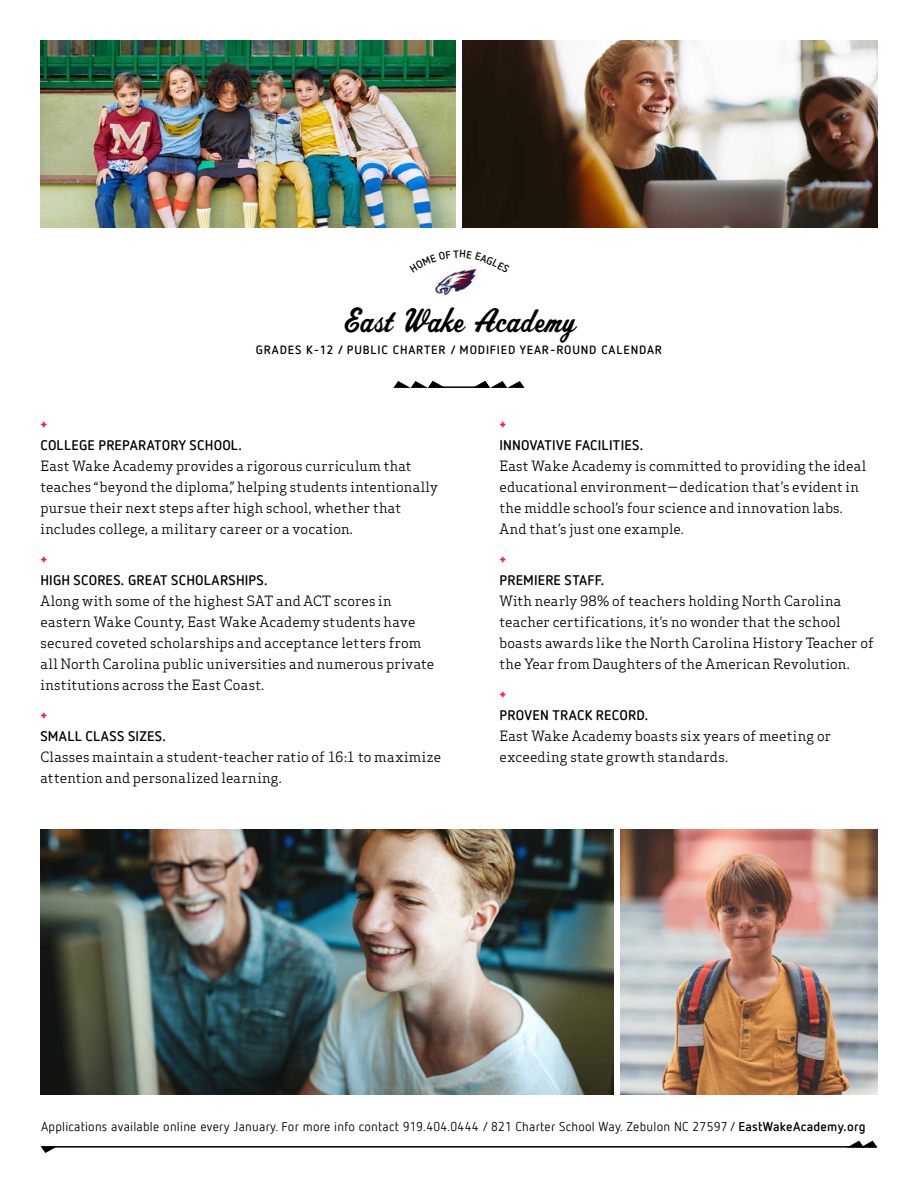
<style>
.page{position:relative;width:918px;height:1188px;background:#fff}
.page>*{position:absolute;margin:0;border:0;box-sizing:border-box;transform-origin:0 0}
.t1{font:34.5px "Spoleto";color:#000}
.t2{font:13.8px/21px "Apex Serif";letter-spacing:.01em;color:#000}
.t3{font:700 13.8px "Netto Offc";letter-spacing:.015em;color:#000}
.t4{font:700 13.2px "Apex Serif";color:#ed1a38}
.t5{font:12.75px "Netto Offc";letter-spacing:.02em;color:#000}
.t6{font:700 12px "Netto Offc";letter-spacing:.07em;color:#000}
.s1{font-weight:700}
</style>
<div class="page">
<img style="left:40px;top:40px;width:416px;height:188px">
<img style="left:462px;top:40px;width:416px;height:188px">
<img style="left:40px;top:829px;width:574px;height:265px">
<img style="left:620px;top:829px;width:258px;height:265px">
<hr style="left:49px;top:1146px;width:827px;height:2px;background:#000">
<svg style="left:41px;top:1146px;width:17px;height:7px"></svg>
<svg style="left:847px;top:1141px;width:30px;height:7px"></svg>
<hr style="left:434px;top:386px;width:45px;height:2px;background:#000">
<svg style="left:393px;top:381px;width:52px;height:7px"></svg>
<svg style="left:473px;top:381px;width:52px;height:7px"></svg>
<img style="left:434px;top:273px;width:44px;height:23px">
<svg style="left:453px;top:266px;width:24px;height:7px"></svg>
<h1 class="t1" style="left:342px;top:300px;width:235px">East Wake Academy</h1>
<p class="t6" style="left:256px;top:343px;width:408px">GRADES K-12 / PUBLIC CHARTER / MODIFIED YEAR-ROUND CALENDAR</p>
<p class="t4" style="left:40px;top:416px;width:8px">+</p>
<p class="t3" style="left:40px;top:437px;width:203px">COLLEGE PREPARATORY SCHOOL.</p>
<p class="t2" style="left:40px;top:456px;width:399px">East Wake Academy provides a rigorous curriculum that teaches “beyond the diploma,” helping students intentionally pursue their next steps after high school, whether that includes college, a military career or a vocation.</p>
<p class="t4" style="left:40px;top:551px;width:8px">+</p>
<p class="t3" style="left:40px;top:572px;width:229px">HIGH SCORES. GREAT SCHOLARSHIPS.</p>
<p class="t2" style="left:40px;top:591px;width:395px">Along with some of the highest SAT and ACT scores in eastern Wake County, East Wake Academy students have secured coveted scholarships and acceptance letters from all North Carolina public universities and numerous private institutions across the East Coast.</p>
<p class="t4" style="left:40px;top:707px;width:8px">+</p>
<p class="t3" style="left:40px;top:728px;width:127px">SMALL CLASS SIZES.</p>
<p class="t2" style="left:40px;top:747px;width:402px">Classes maintain a student-teacher ratio of 16:1 to maximize attention and personalized learning.</p>
<p class="t4" style="left:500px;top:416px;width:8px">+</p>
<p class="t3" style="left:500px;top:436px;width:145px">INNOVATIVE FACILITIES.</p>
<p class="t2" style="left:500px;top:455px;width:368px">East Wake Academy is committed to providing the ideal educational environment—dedication that’s evident in the middle school’s four science and innovation labs.<br>And that’s just one example.</p>
<p class="t4" style="left:500px;top:551px;width:8px">+</p>
<p class="t3" style="left:500px;top:571px;width:107px">PREMIERE STAFF.</p>
<p class="t2" style="left:500px;top:590px;width:376px">With nearly 98% of teachers holding North Carolina teacher certifications, it’s no wonder that the school boasts awards like the North Carolina History Teacher of the Year from Daughters of the American Revolution.</p>
<p class="t4" style="left:500px;top:686px;width:8px">+</p>
<p class="t3" style="left:500px;top:706px;width:150px">PROVEN TRACK RECORD.</p>
<p class="t2" style="left:500px;top:725px;width:333px">East Wake Academy boasts six years of meeting or exceeding state growth standards.</p>
<p class="t5" style="left:41px;top:1119px;width:826px">Applications available online every January. For more info contact 919.404.0444 / 821 Charter School Way. Zebulon NC 27597 / <span class="s1">EastWakeAcademy.org</span></p>
</div>
